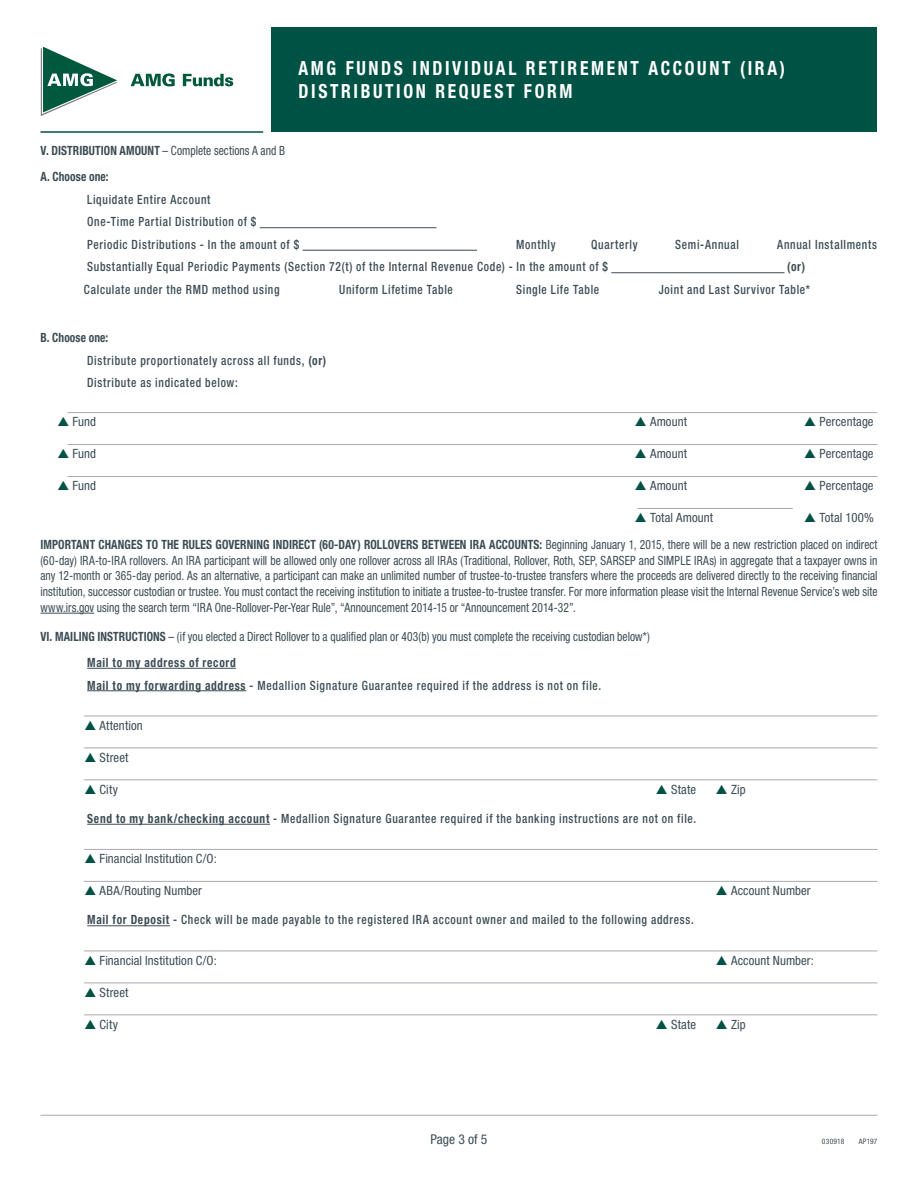
<style>
.page{position:relative;width:918px;height:1188px;background:#fff}
.page>*{position:absolute;margin:0;border:0;box-sizing:border-box;transform-origin:0 0}
.t1{font:700 condensed 19.5px/23.4px "Helvetica Neue LT Std";letter-spacing:.15em;color:#fff;scale:.9 1}
.t2{font:condensed 13.5px "Helvetica Neue LT Std";color:#3c4c54}
.t3{font:condensed 12.75px/15.8px "Helvetica Neue LT Std";letter-spacing:.005em;color:#3c4c54;text-align:justify;scale:.9 1}
.t4{font:500 condensed 12.75px/22.5px "Helvetica Neue LT Std";letter-spacing:.06em;color:#3c4c54;scale:.9 1}
.t5{font:700 condensed 12.75px/25.8px "Helvetica Neue LT Std";letter-spacing:.01em;color:#3c4c54;scale:.9 1}
.t6{font:condensed 12.75px "Helvetica Neue LT Std";letter-spacing:.005em;color:#3c4c54}
.t7{font:condensed 7.5px "Helvetica Neue LT Std";letter-spacing:.03em;color:#3c4c54}
.s1{font-weight:400}
.s2{font-weight:700}
</style>
<div class="page">
<div style="left:272px;top:27px;width:606px;height:105px;background:#005244"></div>
<hr style="left:40px;top:131px;width:223px;height:2px;background:#005244">
<hr style="left:40px;top:1115px;width:838px;height:1px;background:#a8aab0">
<svg style="left:41px;top:47px;width:76px;height:69px"></svg>
<svg style="left:131px;top:73px;width:44px;height:13px"></svg>
<svg style="left:183px;top:74px;width:50px;height:12px"></svg>
<hr style="left:260px;top:227px;width:177px;height:1px;background:#3c4c54">
<hr style="left:303px;top:250px;width:174px;height:1px;background:#3c4c54">
<hr style="left:611px;top:272px;width:173px;height:1px;background:#3c4c54">
<hr style="left:68px;top:412px;width:810px;height:1px;background:#a8aab0">
<hr style="left:68px;top:444px;width:810px;height:1px;background:#a8aab0">
<hr style="left:68px;top:476px;width:810px;height:1px;background:#a8aab0">
<hr style="left:638px;top:508px;width:155px;height:1px;background:#a8aab0">
<hr style="left:40px;top:613px;width:54px;height:1px;background:#3c4c54">
<hr style="left:87px;top:668px;width:149px;height:1px;background:#3c4c54">
<hr style="left:87px;top:690px;width:159px;height:1px;background:#3c4c54">
<hr style="left:84px;top:716px;width:793px;height:1px;background:#a8aab0">
<hr style="left:84px;top:748px;width:793px;height:1px;background:#a8aab0">
<hr style="left:84px;top:779px;width:793px;height:1px;background:#a8aab0">
<hr style="left:87px;top:824px;width:183px;height:1px;background:#3c4c54">
<hr style="left:84px;top:849px;width:793px;height:1px;background:#a8aab0">
<hr style="left:84px;top:881px;width:793px;height:1px;background:#a8aab0">
<hr style="left:87px;top:925px;width:83px;height:1px;background:#3c4c54">
<hr style="left:84px;top:951px;width:793px;height:1px;background:#a8aab0">
<hr style="left:84px;top:983px;width:793px;height:1px;background:#a8aab0">
<hr style="left:84px;top:1014px;width:793px;height:1px;background:#a8aab0">
<h1 class="t1" style="left:298px;top:56px;width:542px">AMG FUNDS INDIVIDUAL RETIREMENT ACCOUNT (IRA)<br>DISTRIBUTION REQUEST FORM</h1>
<p class="t5" style="left:40px;top:138px;width:273px">V. DISTRIBUTION AMOUNT <span class="s1">– Complete sections A and B<br></span>A. Choose one:</p>
<p class="t4" style="left:87px;top:188px;width:237px">Liquidate Entire Account<br>One-Time Partial Distribution of $<br>Periodic Distributions - In the amount of $</p>
<p class="t4" style="left:516px;top:233px;width:45px">Monthly</p>
<p class="t4" style="left:591px;top:233px;width:53px">Quarterly</p>
<p class="t4" style="left:675px;top:233px;width:72px">Semi-Annual</p>
<p class="t4" style="left:777px;top:233px;width:112px">Annual Installments</p>
<p class="t4" style="left:87px;top:255px;width:580px">Substantially Equal Periodic Payments (Section 72(t) of the Internal Revenue Code) - In the amount of $</p>
<p class="t5" style="left:787px;top:254px;width:21px">(or)</p>
<p class="t4" style="left:84px;top:278px;width:219px">Calculate under the RMD method using</p>
<p class="t4" style="left:339px;top:278px;width:128px">Uniform Lifetime Table</p>
<p class="t4" style="left:516px;top:278px;width:94px">Single Life Table</p>
<p class="t4" style="left:659px;top:278px;width:170px">Joint and Last Survivor Table*</p>
<p class="t4" style="left:87px;top:326px;width:267px;text-indent:-47px"><span class="s2">B. Choose one:<br></span>Distribute proportionately across all funds, <span class="s2">(or)<br></span>Distribute as indicated below:</p>
<p class="t6" style="left:73px;top:415px;width:25px">Fund</p>
<p class="t6" style="left:650px;top:415px;width:38px">Amount</p>
<p class="t6" style="left:820px;top:415px;width:56px">Percentage</p>
<p class="t6" style="left:73px;top:447px;width:25px">Fund</p>
<p class="t6" style="left:650px;top:447px;width:38px">Amount</p>
<p class="t6" style="left:820px;top:447px;width:56px">Percentage</p>
<p class="t6" style="left:73px;top:479px;width:25px">Fund</p>
<p class="t6" style="left:650px;top:479px;width:38px">Amount</p>
<p class="t6" style="left:820px;top:479px;width:56px">Percentage</p>
<p class="t6" style="left:650px;top:510px;width:65px">Total Amount</p>
<p class="t5" style="left:40px;top:504px;width:932px;line-height:26.5px;text-align:right"><span class="s1">Total 100%<br></span>IMPORTANT CHANGES TO THE RULES GOVERNING INDIRECT (60-DAY) ROLLOVERS BETWEEN IRA ACCOUNTS: <span class="s1">Beginning January 1, 2015, there will be a new restriction placed on indirect</span></p>
<p class="t3" style="left:40px;top:552px;width:932px">(60-day) IRA-to-IRA rollovers. An IRA participant will be allowed only one rollover across all IRAs (Traditional, Rollover, Roth, SEP, SARSEP and SIMPLE IRAs) in aggregate that a taxpayer owns in any 12-month or 365-day period. As an alternative, a participant can make an unlimited number of trustee-to-trustee transfers where the proceeds are delivered directly to the receiving financial institution, successor custodian or trustee. You must contact the receiving institution to initiate a trustee-to-trustee transfer. For more information please visit the Internal Revenue Service’s web site www.irs.gov using the search term “IRA One-Rollover-Per-Year Rule”, “Announcement 2014-15 or “Announcement 2014-32”.</p>
<p class="t3" style="left:87px;top:624px;width:627px;line-height:26px;text-indent:-47px"><span class="s2">VI. MAILING INSTRUCTIONS</span> – (if you elected a Direct Rollover to a qualified plan or 403(b) you must complete the receiving custodian below*)<br><span class="s2">Mail to my address of record</span></p>
<p class="t4" style="left:87px;top:674px;width:573px"><span class="s2">Mail to my forwarding address</span> - Medallion Signature Guarantee required if the address is not on file.</p>
<p class="t6" style="left:100px;top:718px;width:45px">Attention</p>
<p class="t6" style="left:100px;top:750px;width:30px">Street</p>
<p class="t6" style="left:100px;top:782px;width:20px">City</p>
<p class="t6" style="left:671px;top:782px;width:27px">State</p>
<p class="t6" style="left:731px;top:782px;width:16px">Zip</p>
<p class="t4" style="left:87px;top:807px;width:678px"><span class="s2">Send to my bank/checking account</span> - Medallion Signature Guarantee required if the banking instructions are not on file.</p>
<p class="t6" style="left:100px;top:851px;width:119px">Financial Institution C/O:</p>
<p class="t6" style="left:100px;top:883px;width:104px">ABA/Routing Number</p>
<p class="t6" style="left:731px;top:883px;width:81px">Account Number</p>
<p class="t4" style="left:87px;top:909px;width:676px"><span class="s2">Mail for Deposit</span> - Check will be made payable to the registered IRA account owner and mailed to the following address.</p>
<p class="t6" style="left:100px;top:953px;width:119px">Financial Institution C/O:</p>
<p class="t6" style="left:731px;top:953px;width:84px">Account Number:</p>
<p class="t6" style="left:100px;top:985px;width:30px">Street</p>
<p class="t6" style="left:100px;top:1017px;width:20px">City</p>
<p class="t6" style="left:671px;top:1017px;width:27px">State</p>
<p class="t6" style="left:731px;top:1017px;width:16px">Zip</p>
<p class="t2" style="left:431px;top:1131px;width:58px">Page 3 of 5</p>
<p class="t7" style="left:822px;top:1137px;width:24px">030918</p>
<p class="t7" style="left:859px;top:1137px;width:20px">AP197</p>
</div>
